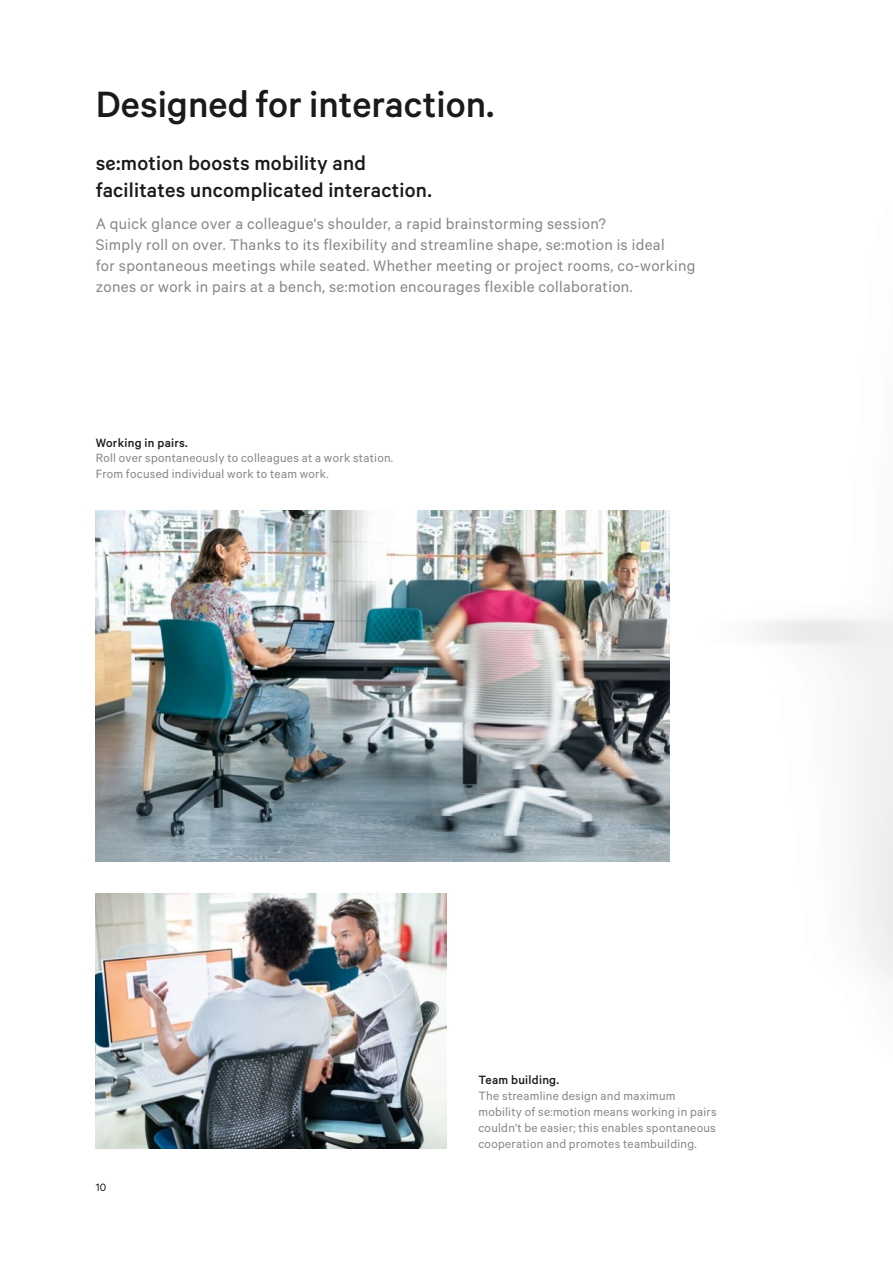
<style>
.page{position:relative;width:893px;height:1263px;background:#fff}
.page>*{position:absolute;margin:0;border:0;box-sizing:border-box;transform-origin:0 0}
.t1{font:500 41.25px "Calibre";color:#1a1a18}
.t2{font:500 22.5px/26.5px "Calibre";letter-spacing:.01em;color:#1a1a18}
.t3{font:17.25px/21.3px "Calibre";letter-spacing:.02em;color:#878786}
.t4{font:13.5px/15.9px "Calibre";letter-spacing:.02em;color:#878786}
.t5{font:500 13.5px "Calibre";letter-spacing:.02em;color:#1a1a18}
.t6{font:12px "Calibre";color:#1a1a18}
.s1{font-family:"Calibre Fallback"}
</style>
<div class="page">
<img style="left:95px;top:510px;width:798px;height:639px">
<img style="left:96px;top:893px;width:350px;height:255px">
<img style="left:96px;top:510px;width:574px;height:351px">
<h1 class="t1" style="left:96px;top:80px;width:400px">Designed for interaction.</h1>
<h2 class="t2" style="left:96px;top:149px;width:338px">s<span class="s1">e</span>:motion boosts mobility and facilitates uncomplicated interaction.</h2>
<p class="t3" style="left:96px;top:212px;width:601px">A quick glance over a colleague's shoulder, a rapid brainstorming session?<br>Simply roll on over. Thanks to its flexibility and streamline shape, s<span class="s1">e</span>:motion is ideal<br>for spontaneous meetings while seated. Whether meeting or project rooms, co-working zones or work in pairs at a bench, s<span class="s1">e</span>:motion encourages flexible collaboration.</p>
<p class="t5" style="left:96px;top:434px;width:94px">Working in pairs.</p>
<p class="t4" style="left:96px;top:450px;width:299px">Roll over spontaneously to colleagues at a work station.<br>From focused individual work to team work.</p>
<p class="t6" style="left:96px;top:1180px;width:12px">10</p>
<p class="t5" style="left:478px;top:1072px;width:82px">Team building.</p>
<p class="t4" style="left:478px;top:1088px;width:240px">The streamline design and maximum mobility of s<span class="s1">e</span>:motion means working in pairs couldn't be easier; this enables spontaneous cooperation and promotes teambuilding.</p>
</div>
